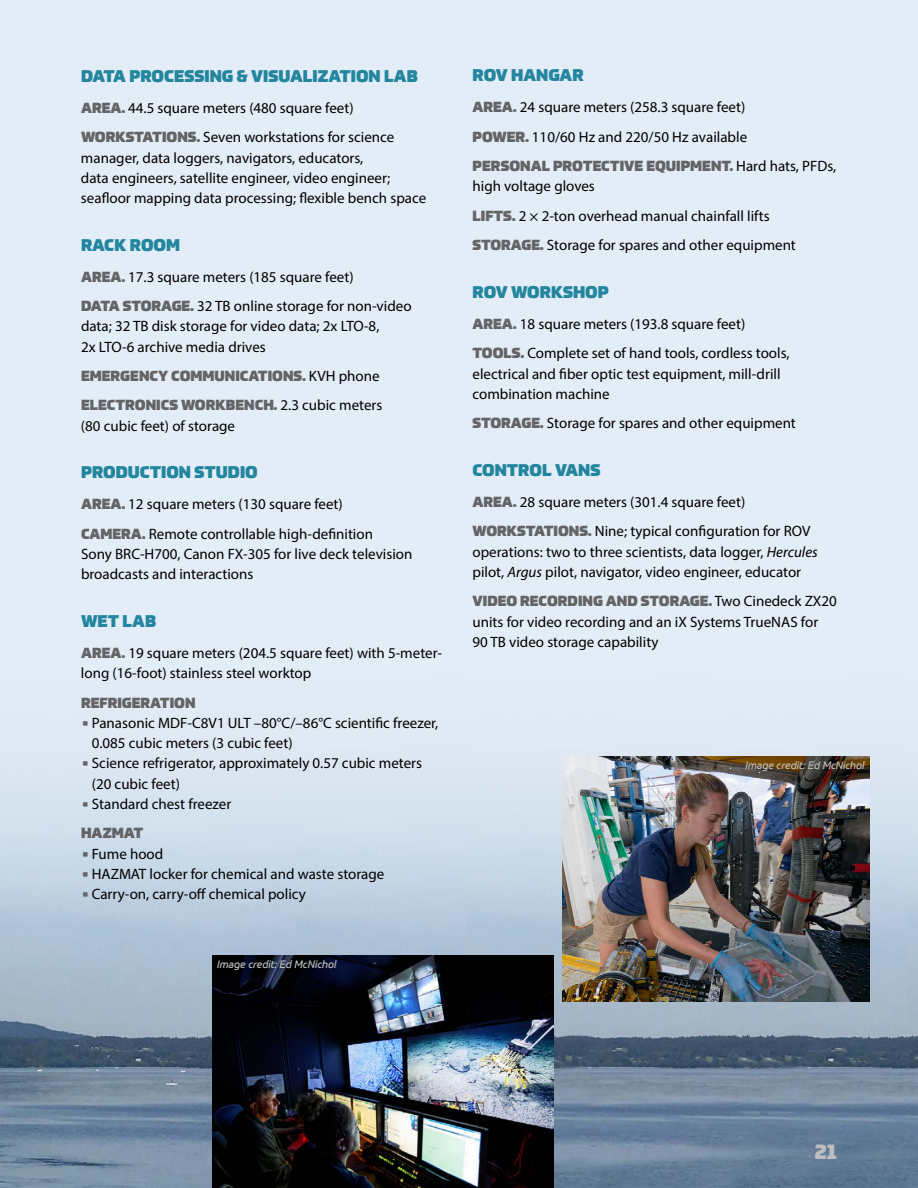
<style>
.page{position:relative;width:918px;height:1188px;background:#fff}
.page>*{position:absolute;margin:0;border:0;box-sizing:border-box;transform-origin:0 0}
.t1{font:900 21px "Prometo";color:#bcbec0}
.t2{font:900 16.5px "Prometo";color:#23869e}
.t3{font:15px/20.2px "Myriad Pro";color:#000}
.t4{font:900 14.25px/29.4px "Prometo";color:#636466}
.t5{font:italic 10.5px "Prometo";color:#bcbec0}
.s1{font-family:"Prometo";font-weight:900;font-size:14.25px;color:#636466}
.s2{font-family:"Myriad Pro";font-weight:400;font-size:15px;color:#000}
.s3{font-family:"Outage Cut";font-size:25.5px;color:#636466}
.s4{font-style:italic}
</style>
<div class="page">
<img style="left:0;top:0;width:918px;height:1188px">
<img style="left:213px;top:956px;width:340px;height:232px">
<img style="left:563px;top:756px;width:306px;height:246px">
<p class="t2" style="left:81px;top:65px;width:338px">DATA PROCESSING &amp; VISUALIZATION LAB</p>
<p class="t3" style="left:81px;top:93px;width:315px;line-height:29.4px"><span class="s1">AREA.</span> 44.5 square meters (480 square feet)<br><span class="s1">WORKSTATIONS.</span> Seven workstations for science</p>
<p class="t3" style="left:81px;top:147px;width:347px">manager, data loggers, navigators, educators,<br>data engineers, satellite engineer, video engineer; seafloor mapping data processing; flexible bench space</p>
<p class="t2" style="left:81px;top:234px;width:101px">RACK ROOM</p>
<p class="t3" style="left:81px;top:262px;width:332px;line-height:29.4px"><span class="s1">AREA.</span> 17.3 square meters (185 square feet)<br><span class="s1">DATA STORAGE.</span> 32 TB online storage for non-video</p>
<p class="t3" style="left:81px;top:316px;width:300px">data; 32 TB disk storage for video data; 2x LTO-8,<br>2x LTO-6 archive media drives</p>
<p class="t4" style="left:81px;top:361px;width:303px">EMERGENCY COMMUNICATIONS. <span class="s2">KVH phone<br></span>ELECTRONICS WORKBENCH. <span class="s2">2.3 cubic meters</span></p>
<p class="t3" style="left:81px;top:415px;width:156px">(80 cubic feet) of storage</p>
<p class="t2" style="left:81px;top:462px;width:178px">PRODUCTION STUDIO</p>
<p class="t3" style="left:81px;top:489px;width:294px;line-height:29.4px"><span class="s1">AREA.</span> 12 square meters (130 square feet)<br><span class="s1">CAMERA.</span> Remote controllable high-definition</p>
<p class="t3" style="left:81px;top:544px;width:333px">Sony BRC-H700, Canon FX-305 for live deck television broadcasts and interactions</p>
<p class="t2" style="left:81px;top:611px;width:77px">WET LAB</p>
<p class="t3" style="left:81px;top:643px;width:363px"><span class="s1">AREA.</span> 19 square meters (204.5 square feet) with 5-meter&shy;long (16-foot) stainless steel worktop</p>
<p class="t4" style="left:81px;top:688px;width:116px">REFRIGERATION</p>
<p class="t3" style="left:92px;top:712px;width:348px;text-indent:-11px"><span class="s3">•</span> Panasonic MDF-C8V1 ULT –80°C/–86°C scientific freezer,<br>0.085 cubic meters (3 cubic feet)</p>
<p class="t3" style="left:92px;top:753px;width:332px;text-indent:-11px"><span class="s3">•</span> Science refrigerator, approximately 0.57 cubic meters (20 cubic feet)</p>
<p class="t3" style="left:81px;top:793px;width:152px"><span class="s3">•</span> Standard chest freezer</p>
<p class="t4" style="left:81px;top:819px;width:64px">HAZMAT</p>
<p class="t3" style="left:81px;top:843px;width:84px"><span class="s3">•</span> Fume hood</p>
<p class="t3" style="left:81px;top:863px;width:305px"><span class="s3">•</span>HAZMAT locker for chemical and waste storage</p>
<p class="t3" style="left:81px;top:884px;width:226px"><span class="s3">•</span> Carry-on, carry-off chemical policy</p>
<p class="t5" style="left:217px;top:958px;width:121px">Image credit: Ed McNichol</p>
<p class="t2" style="left:472px;top:65px;width:113px">ROV HANGAR</p>
<p class="t3" style="left:472px;top:92px;width:276px;line-height:29.4px"><span class="s1">AREA.</span> 24 square meters (258.3 square feet)<br><span class="s1">POWER.</span> 110/60 Hz and 220/50 Hz available</p>
<p class="t4" style="left:472px;top:151px;width:365px">PERSONAL PROTECTIVE EQUIPMENT. <span class="s2">Hard hats, PFDs,</span></p>
<p class="t3" style="left:472px;top:171px;width:325px;line-height:29.4px">high voltage gloves<br><span class="s1">LIFTS.</span> 2 × 2-ton overhead manual chainfall lifts<br><span class="s1">STORAGE.</span> Storage for spares and other equipment</p>
<p class="t2" style="left:472px;top:282px;width:138px">ROV WORKSHOP</p>
<p class="t3" style="left:472px;top:309px;width:319px;line-height:29.4px"><span class="s1">AREA.</span> 18 square meters (193.8 square feet)<br><span class="s1">TOOLS.</span> Complete set of hand tools, cordless tools,</p>
<p class="t3" style="left:472px;top:363px;width:310px">electrical and fiber optic test equipment, mill-drill combination machine</p>
<p class="t3" style="left:472px;top:413px;width:325px"><span class="s1">STORAGE.</span> Storage for spares and other equipment</p>
<p class="t2" style="left:472px;top:460px;width:129px">CONTROL VANS</p>
<p class="t3" style="left:472px;top:487px;width:340px;line-height:29.4px"><span class="s1">AREA.</span> 28 square meters (301.4 square feet)<br><span class="s1">WORKSTATIONS.</span> Nine; typical configuration for ROV</p>
<p class="t3" style="left:472px;top:541px;width:347px">operations: two to three scientists, data logger, <span class="s4">Hercules </span>pilot, <span class="s4">Argus</span> pilot, navigator, video engineer, educator</p>
<p class="t4" style="left:472px;top:587px;width:366px">VIDEO RECORDING AND STORAGE. <span class="s2">Two Cinedeck ZX20</span></p>
<p class="t3" style="left:473px;top:611px;width:347px">units for video recording and an iX Systems TrueNAS for<br>90 TB video storage capability</p>
<p class="t5" style="left:745px;top:758px;width:121px">Image credit: Ed McNichol</p>
<h1 class="t1" style="left:815px;top:1138px;width:24px">21</h1>
</div>
